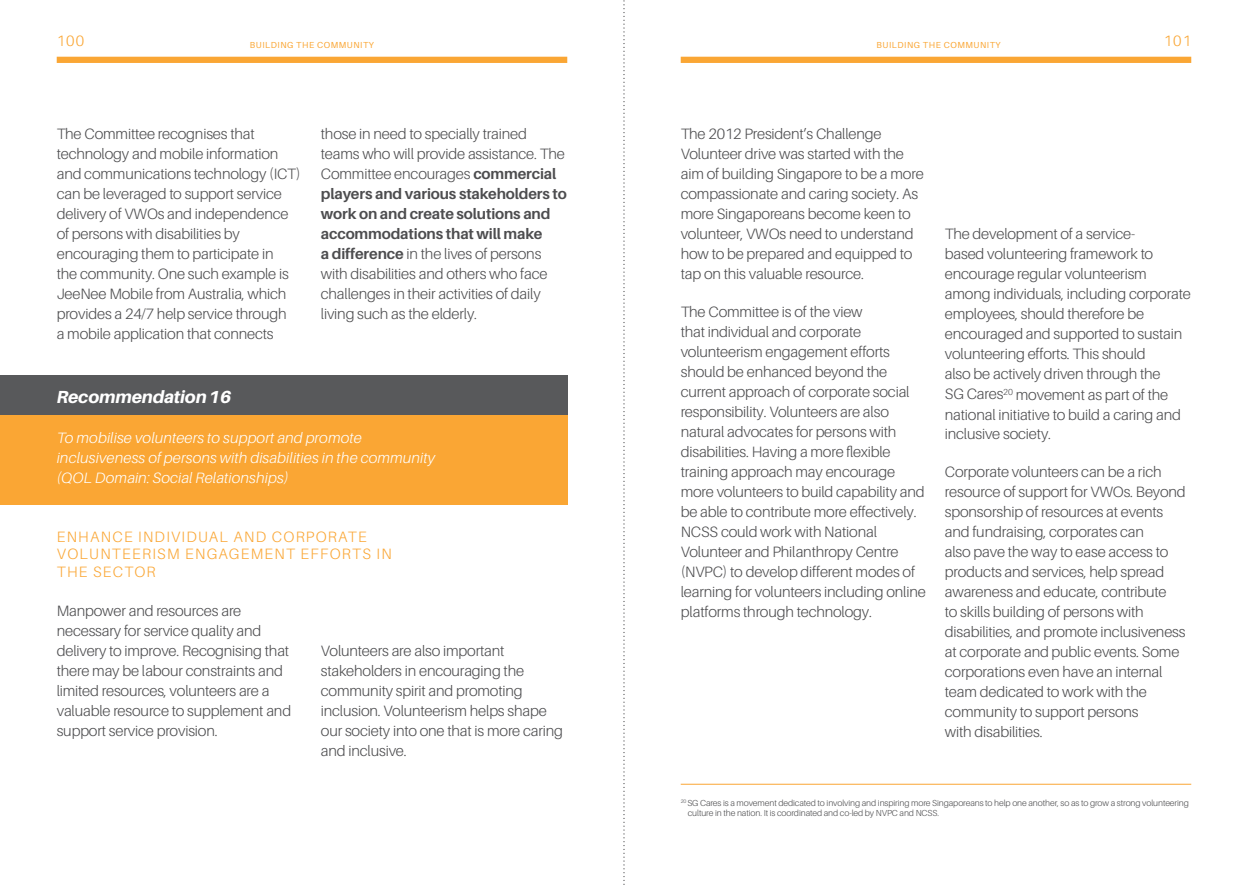
<style>
.page{position:relative;width:1248px;height:886px;background:#fff}
.page>*{position:absolute;margin:0;border:0;box-sizing:border-box;transform-origin:0 0}
.t1{font:italic 800 17.5px "Aileron";letter-spacing:-.01em;color:#fff}
.t2{font:300 15px/20px "Aileron";letter-spacing:-.01em;color:#4d4d4f}
.t3{font:italic 300 15px/20px "Aileron";letter-spacing:.01em;color:#fff}
.t4{font:300 15px/17.5px "Aileron";letter-spacing:.085em;color:#faa634}
.t5{font:300 8.75px/10.5px "Aileron";letter-spacing:-.01em;color:#4d4d4f}
.t6{font:8.75px "Aileron";letter-spacing:.06em;color:#faa634}
.s1{font-weight:700}
</style>
<div class="page">
<div style="left:57px;top:57px;width:510px;height:6px;background:#faa634"></div>
<div style="left:680px;top:57px;width:511px;height:6px;background:#faa634"></div>
<svg style="left:623px;top:0;width:2px;height:885px"></svg>
<div style="left:0;top:415px;width:567px;height:90px;background:#faa634"></div>
<div style="left:0;top:376px;width:567px;height:39px;background:#58595b"></div>
<hr style="left:680px;top:784px;width:511px;height:1px;background:#faa634">
<p class="t4" style="left:57px;top:33px;width:29px">100</p>
<p class="t6" style="left:250px;top:40px;width:126px">BUILDING THE COMMUNITY</p>
<p class="t6" style="left:876px;top:40px;width:126px">BUILDING THE COMMUNITY</p>
<p class="t4" style="left:1163px;top:33px;width:29px">101</p>
<p class="t2" style="left:57px;top:124px;width:245px">The Committee recognises that technology and mobile information and communications technology (ICT) can be leveraged to support service delivery of VWOs and independence of persons with disabilities by encouraging them to participate in<br>the community. One such example is JeeNee Mobile from Australia, which provides a 24/7 help service through<br>a mobile application that connects</p>
<p class="t2" style="left:321px;top:124px;width:247px">those in need to specially trained teams who will provide assistance. The Committee encourages <span class="s1">commercial players and various stakeholders to work on and create solutions and accommodations that will make<br>a difference</span> in the lives of persons with disabilities and others who face challenges in their activities of daily living such as the elderly.</p>
<p class="t2" style="left:680px;top:124px;width:244px">The 2012 President’s Challenge Volunteer drive was started with the aim of building Singapore to be a more compassionate and caring society. As more Singaporeans become keen to volunteer, VWOs need to understand how to be prepared and equipped to tap on this valuable resource.</p>
<p class="t2" style="left:680px;top:302px;width:247px">The Committee is of the view<br>that individual and corporate volunteerism engagement efforts should be enhanced beyond the current approach of corporate social responsibility. Volunteers are also natural advocates for persons with disabilities. Having a more flexible training approach may encourage more volunteers to build capability and be able to contribute more effectively.<br>NCSS could work with National Volunteer and Philanthropy Centre (NVPC) to develop different modes of learning for volunteers including online platforms through technology.</p>
<p class="t1" style="left:57px;top:386px;width:176px">Recommendation 16</p>
<p class="t3" style="left:57px;top:427px;width:380px">To mobilise volunteers to support and promote inclusiveness of persons with disabilities in the community (QOL Domain: Social Relationships)</p>
<p class="t4" style="left:57px;top:528px;width:336px">ENHANCE INDIVIDUAL AND CORPORATE<br>VOLUNTEERISM ENGAGEMENT EFFORTS IN<br>THE SECTOR</p>
<p class="t2" style="left:57px;top:601px;width:236px">Manpower and resources are necessary for service quality and delivery to improve. Recognising that there may be labour constraints and limited resources, volunteers are a valuable resource to supplement and support service provision.</p>
<p class="t2" style="left:321px;top:641px;width:244px">Volunteers are also important stakeholders in encouraging the community spirit and promoting inclusion. Volunteerism helps shape our society into one that is more caring and inclusive.</p>
<p class="t2" style="left:944px;top:224px;width:247px">The development of a service-<br>based volunteering framework to encourage regular volunteerism among individuals, including corporate employees, should therefore be encouraged and supported to sustain volunteering efforts. This should<br>also be actively driven through the<br>SG Cares<sup>20</sup> movement as part of the national initiative to build a caring and inclusive society.</p>
<p class="t2" style="left:944px;top:462px;width:242px">Corporate volunteers can be a rich resource of support for VWOs. Beyond sponsorship of resources at events and fundraising, corporates can<br>also pave the way to ease access to products and services, help spread awareness and educate, contribute<br>to skills building of persons with disabilities, and promote inclusiveness at corporate and public events. Some corporations even have an internal team dedicated to work with the community to support persons<br>with disabilities.</p>
<p class="t5" style="left:687px;top:797px;width:502px;text-indent:-7px"><sup>20</sup> SG Cares is a movement dedicated to involving and inspiring more Singaporeans to help one another, so as to grow a strong volunteering culture in the nation. It is coordinated and co-led by NVPC and NCSS.</p>
</div>
